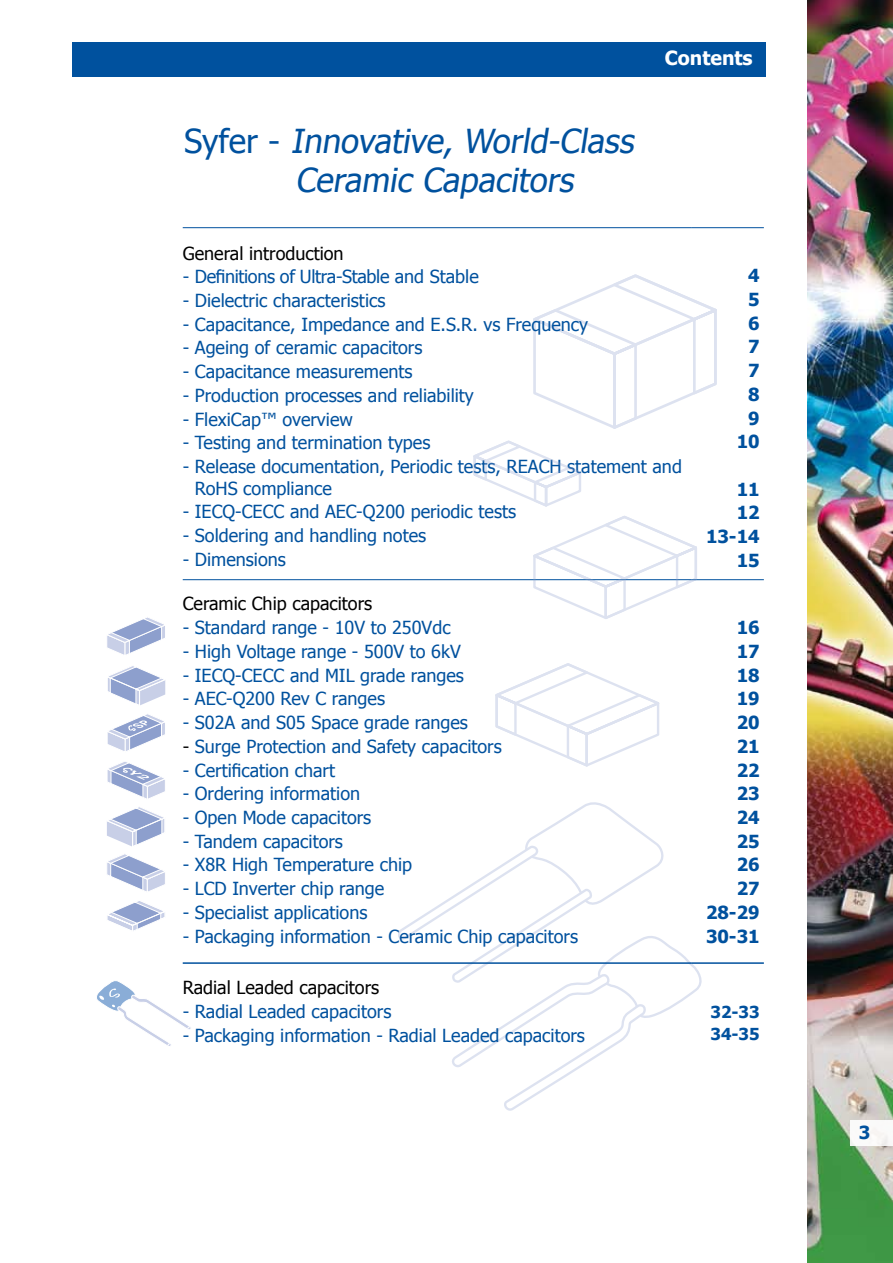
<style>
.page{position:relative;width:893px;height:1263px;background:#fff}
.page>*{position:absolute;margin:0;border:0;box-sizing:border-box;transform-origin:0 0}
.t1{font:italic 33px/39.6px "Tahoma";color:#00519e}
.t2{font:700 19.5px "Tahoma";color:#fff}
.t3{font:18px/21.6px "Tahoma";color:#00519e}
.t4{font:18px "Tahoma";color:#000}
.t5{font:700 18px/23.7px "Tahoma";color:#00519e;text-align:right}
.t6{font:18px "Tahoma";letter-spacing:-.02em;color:#00519e}
.t7{font:700 16.5px/21.9px "Tahoma";color:#00519e}
.s1{font-style:normal}
.s2{color:#000}
</style>
<div class="page">
<img style="left:808px;top:0;width:85px;height:1263px">
<div style="left:850px;top:1120px;width:43px;height:26px;background:#fff"></div>
<svg style="left:398px;top:802px;width:304px;height:309px"></svg>
<svg style="left:533px;top:274px;width:184px;height:155px"></svg>
<div style="left:72px;top:43px;width:693px;height:34px;background:#00519e"></div>
<hr style="left:183px;top:227px;width:509px;height:1px;background:#00519e">
<hr style="left:692px;top:227px;width:72px;height:1px;background:#00519e">
<hr style="left:183px;top:579px;width:509px;height:1px;background:#00519e">
<hr style="left:692px;top:579px;width:72px;height:1px;background:#00519e">
<hr style="left:183px;top:962px;width:509px;height:2px;background:#00519e">
<hr style="left:692px;top:962px;width:72px;height:2px;background:#00519e">
<svg style="left:531px;top:515px;width:168px;height:104px"></svg>
<svg style="left:495px;top:663px;width:165px;height:104px"></svg>
<svg style="left:473px;top:441px;width:108px;height:66px"></svg>
<svg style="left:107px;top:617px;width:58px;height:38px"></svg>
<svg style="left:108px;top:666px;width:58px;height:39px"></svg>
<svg style="left:107px;top:714px;width:58px;height:37px"></svg>
<svg style="left:107px;top:762px;width:58px;height:37px"></svg>
<svg style="left:107px;top:901px;width:58px;height:30px"></svg>
<svg style="left:107px;top:854px;width:58px;height:37px"></svg>
<svg style="left:107px;top:807px;width:58px;height:40px"></svg>
<svg style="left:97px;top:981px;width:94px;height:65px"></svg>
<h1 class="t1" style="left:295px;top:119px;width:346px;text-indent:-111px"><span class="s1">S y fe r -</span> Innovative, World-Class<br>Ceramic Capacitors</h1>
<p class="t2" style="left:665px;top:44px;width:89px">Contents</p>
<p class="t4" style="left:183px;top:241px;width:162px">General introduction</p>
<p class="t6" style="left:183px;top:265px;width:298px">- Definitions of Ultra-Stable and Stable</p>
<p class="t3" style="left:183px;top:289px;width:204px">- Dielectric characteristics</p>
<p class="t3" style="left:183px;top:312px;width:407px">- Capacitance, Impedance and E.S.R. vs Frequency</p>
<p class="t3" style="left:183px;top:336px;width:241px">- Ageing of ceramic capacitors</p>
<p class="t3" style="left:183px;top:360px;width:231px">- Capacitance measurements</p>
<p class="t3" style="left:183px;top:384px;width:293px">- Production processes and reliability</p>
<p class="t3" style="left:183px;top:407px;width:172px">- FlexiCap™ overview</p>
<p class="t3" style="left:183px;top:431px;width:249px">- Testing and termination types</p>
<p class="t3" style="left:195px;top:455px;width:489px;text-indent:-12px">- Release documentation, Periodic tests, REACH statement and<br>RoHS compliance</p>
<p class="t3" style="left:183px;top:500px;width:335px">- IECQ-CECC and AEC-Q200 periodic tests</p>
<p class="t3" style="left:183px;top:524px;width:245px">- Soldering and handling notes</p>
<p class="t3" style="left:183px;top:548px;width:105px">- Dimensions</p>
<p class="t4" style="left:183px;top:592px;width:191px">Ceramic Chip capacitors</p>
<p class="t3" style="left:183px;top:616px;width:269px">- Standard range - 10V to 250Vdc</p>
<p class="t3" style="left:183px;top:640px;width:280px">- High Voltage range - 500V to 6kV</p>
<p class="t3" style="left:183px;top:663px;width:283px">- IECQ-CECC and MIL grade ranges</p>
<p class="t3" style="left:183px;top:687px;width:204px">- AEC-Q200 Rev C ranges</p>
<p class="t3" style="left:183px;top:711px;width:287px">- S02A and S05 Space grade ranges</p>
<p class="t3" style="left:183px;top:734px;width:321px"><span class="s2">-</span> Surge Protection and Safety capacitors</p>
<p class="t3" style="left:183px;top:758px;width:154px">- Certification chart</p>
<p class="t3" style="left:183px;top:782px;width:179px">- Ordering information</p>
<p class="t3" style="left:183px;top:806px;width:190px">- Open Mode capacitors</p>
<p class="t3" style="left:183px;top:829px;width:162px">- Tandem capacitors</p>
<p class="t3" style="left:183px;top:853px;width:231px">- X8R High Temperature chip</p>
<p class="t3" style="left:183px;top:877px;width:203px">- LCD Inverter chip range</p>
<p class="t3" style="left:183px;top:901px;width:186px">- Specialist applications</p>
<p class="t3" style="left:183px;top:924px;width:397px">- Packaging information - Ceramic Chip capacitors</p>
<p class="t4" style="left:183px;top:976px;width:198px">Radial Leaded capacitors</p>
<p class="t3" style="left:183px;top:1000px;width:210px">- Radial Leaded capacitors</p>
<p class="t3" style="left:183px;top:1023px;width:404px">- Packaging information - Radial Leaded capacitors</p>
<p class="t5" style="left:737px;top:263px;width:24px">4<br>5<br>6<br>7<br>7<br>8<br>9<br>10</p>
<p class="t5" style="left:706px;top:476px;width:55px">11<br>12<br>13-14<br>15</p>
<p class="t5" style="left:706px;top:614px;width:55px">16<br>17<br>18<br>19<br>20<br>21<br>22<br>23<br>24<br>25<br>26<br>27<br>28-29<br>30-31</p>
<p class="t7" style="left:710px;top:1000px;width:51px">32-33<br>34-35</p>
<p class="t5" style="left:859px;top:1119px;width:13px">3</p>
</div>
